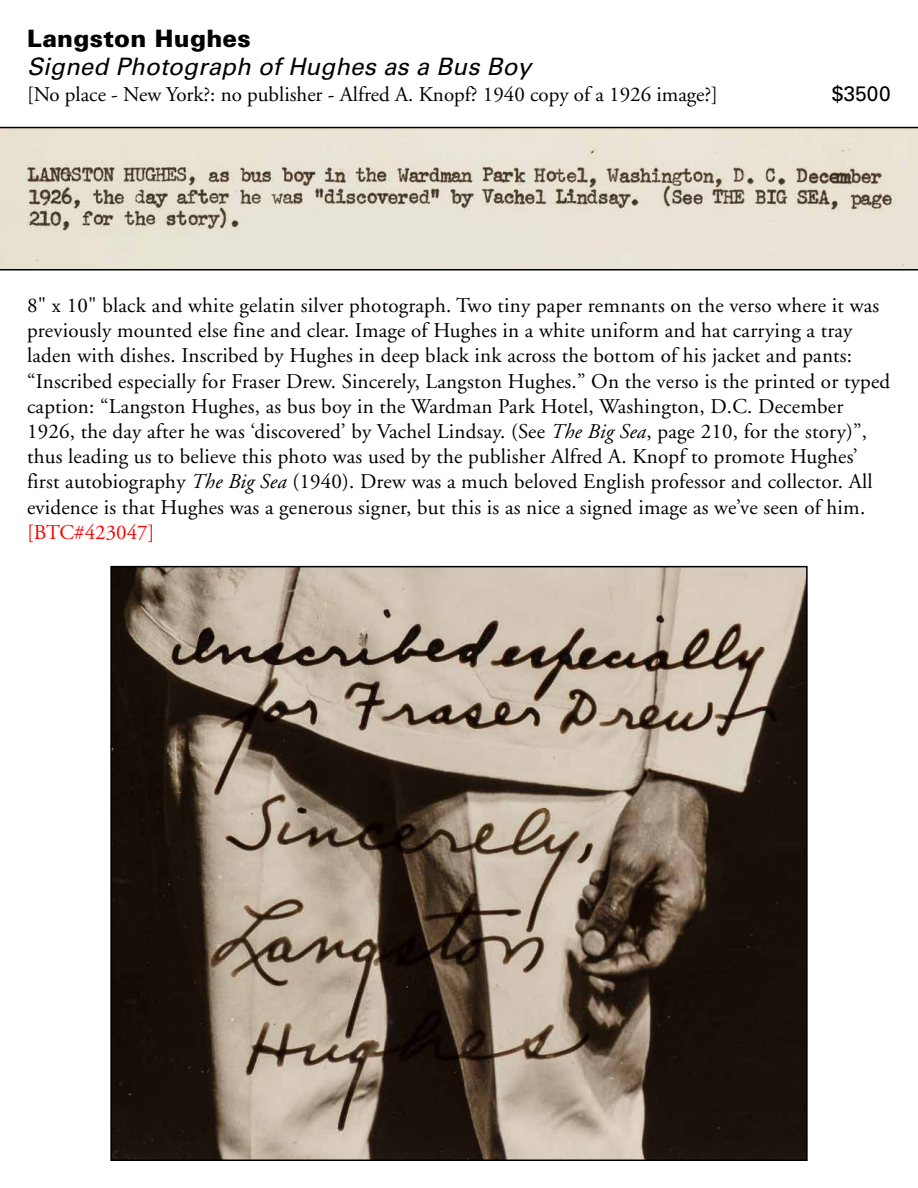
<style>
.page{position:relative;width:918px;height:1188px;background:#fff}
.page>*{position:absolute;margin:0;border:0;box-sizing:border-box;transform-origin:0 0}
.t1{font:italic 24px "Univers";letter-spacing:.01em;color:#000}
.t2{font:900 24px "Univers";letter-spacing:.01em;color:#000}
.t3{font:21px/25.2px "Adobe Garamond";letter-spacing:.01em;color:#000}
.t4{font:21px "Adobe Garamond";color:#f00}
.t5{font:21px "Univers";color:#000}
.s1{font-style:italic}
</style>
<div class="page">
<img style="left:113px;top:569px;width:692px;height:589px">
<svg style="left:0;top:127px;width:918px;height:143px;background:#d8d1c3"></svg>
<p class="t2" style="left:27px;top:23px;width:225px">Langston Hughes</p>
<p class="t1" style="left:27px;top:53px;width:506px">Signed Photograph of Hughes as a Bus Boy</p>
<p class="t3" style="left:27px;top:82px;width:692px">[No place - New York?: no publisher - Alfred A. Knopf? 1940 copy of a 1926 image?]</p>
<p class="t5" style="left:832px;top:81px;width:61px">$3500</p>
<p class="t3" style="left:27px;top:293px;width:865px">8" x 10" black and white gelatin silver photograph. Two tiny paper remnants on the verso where it was previously mounted else fine and clear. Image of Hughes in a white uniform and hat carrying a tray laden with dishes. Inscribed by Hughes in deep black ink across the bottom of his jacket and pants: “Inscribed especially for Fraser Drew. Sincerely, Langston Hughes.” On the verso is the printed or typed caption: “Langston Hughes, as bus boy in the Wardman Park Hotel, Washington, D.C. December 1926, the day after he was ‘discovered’ by Vachel Lindsay. (See <span class="s1">The Big Sea</span>, page 210, for the story)”, thus leading us to believe this photo was used by the publisher Alfred A. Knopf to promote Hughes’ first autobiography <span class="s1">The Big Sea</span> (1940). Drew was a much beloved English professor and collector. All evidence is that Hughes was a generous signer, but this is as nice a signed image as we’ve seen of him.</p>
<p class="t4" style="left:27px;top:521px;width:129px">[BTC#423047]</p>
</div>
